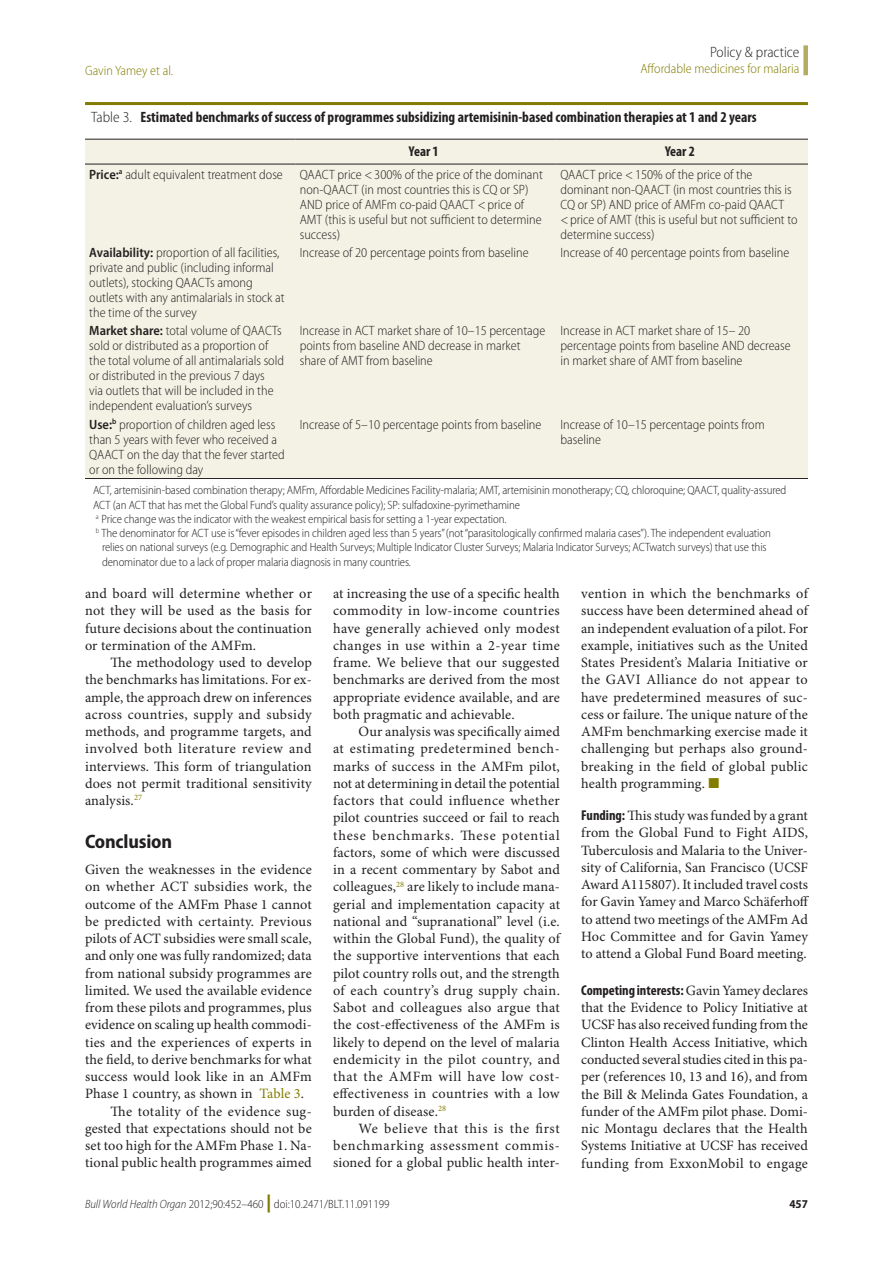
<style>
.page{position:relative;width:893px;height:1263px;background:#fff}
.page>*{position:absolute;margin:0;border:0;box-sizing:border-box;transform-origin:0 0}
.Head_1{font:700 semi-condensed 19.5px "Myriad Pro";letter-spacing:-.01em;color:#231f20}
.Tbl_Title{font:700 condensed 15px "Myriad Pro";color:#231f20}
.Section_Title{font:300 semi-condensed 15px "Myriad Pro";color:#231f20}
.Para_Ind{font:14.25px/17.2px "Minion Pro";letter-spacing:.01em;color:#231f20;text-align:justify}
.Para_No_Ind{font:14.25px/17.2px "Minion Pro";letter-spacing:.01em;color:#231f20;text-align:justify}
.Competing_interests{font:14.25px/17.2px "Minion Pro";letter-spacing:.015em;color:#231f20;text-align:justify}
.Funding{font:14.25px/17.2px "Minion Pro";color:#231f20;text-align:justify}
.Tbl_Col_Hd{font:700 condensed 14.25px "Myriad Pro";color:#231f20}
.Tbl_Body{font:300 semi-condensed 13.5px/15px "Myriad Pro";color:#231f20}
.RH_Outside{font:300 semi-condensed 13.5px "Myriad Pro";color:#827c00}
.RH_Inside{font:300 semi-condensed 13.5px "Myriad Pro";color:#827c00}
.Tbl_FN{font:300 semi-condensed 12px/14.2px "Myriad Pro";letter-spacing:-.01em;color:#231f20}
.Tbl_FN1_no_indent{font:300 semi-condensed 12px/14.2px "Myriad Pro";letter-spacing:-.01em;color:#231f20}
.t1{font:700 semi-condensed 12px "Myriad Pro";color:#231f20}
.s1{font-weight:300;font-stretch:semi-condensed}
.s2{font-weight:600}
.s3{color:#827c00}
.s4{font-family:"Myriad Pro";font-weight:700;font-stretch:condensed}
.s5{font-style:italic}
.s6{font-weight:900;font-stretch:normal;font-size:18px;color:#827c00}
</style>
<div class="page">
<div style="left:803px;top:45px;width:5px;height:30px;background:#b2ac5f"></div>
<hr style="left:85px;top:102px;width:723px;height:3px;background:#827c00">
<hr style="left:85px;top:478px;width:723px;height:1px;background:#231f20">
<div style="left:85px;top:140px;width:723px;height:338px;background:#f3f2e4"></div>
<hr style="left:85px;top:164px;width:211px;height:1px;background:#231f20">
<hr style="left:296px;top:164px;width:260px;height:1px;background:#231f20">
<hr style="left:556px;top:164px;width:252px;height:1px;background:#231f20">
<hr style="left:85px;top:139px;width:211px;height:1px;background:#231f20">
<hr style="left:296px;top:139px;width:260px;height:1px;background:#231f20">
<hr style="left:556px;top:139px;width:252px;height:1px;background:#231f20">
<p class="Section_Title" style="left:710px;top:44px;width:91px">Policy &amp; practice</p>
<p class="RH_Inside" style="left:85px;top:63px;width:90px">Gavin Yamey et al.</p>
<p class="RH_Outside" style="left:640px;top:61px;width:160px">Affordable medicines for malaria</p>
<p class="Tbl_Title" style="left:91px;top:108px;width:667px"><span class="s1">Table 3.</span> Estimated benchmarks of success of programmes subsidizing artemisinin-based combination therapies at 1 and 2 years</p>
<p class="Tbl_Col_Hd" style="left:409px;top:144px;width:31px">Year 1</p>
<p class="Tbl_Col_Hd" style="left:665px;top:144px;width:31px">Year 2</p>
<p class="Tbl_Body" style="left:89px;top:167px;width:195px"><span class="s2">Price:</span><sup>a</sup> adult equivalent treatment dose</p>
<p class="Tbl_Body" style="left:300px;top:167px;width:245px">QAACT price &lt;300% of the price of the dominant non-QAACT (in most countries this is CQ or SP)<br>AND price of AMFm co-paid QAACT &lt;price of AMT (this is useful but not sufficient to determine success)</p>
<p class="Tbl_Body" style="left:560px;top:167px;width:239px">QAACT price &lt;150% of the price of the dominant non-QAACT (in most countries this is CQ or SP) AND price of AMFm co-paid QAACT &lt;price of AMT (this is useful but not sufficient to determine success)</p>
<p class="Tbl_Body" style="left:89px;top:245px;width:197px"><span class="s2">Availability:</span> proportion of all facilities, private and public (including informal outlets), stocking QAACTs among outlets with any antimalarials in stock at the time of the survey</p>
<p class="Tbl_Body" style="left:300px;top:245px;width:230px">Increase of 20 percentage points from baseline</p>
<p class="Tbl_Body" style="left:560px;top:245px;width:230px">Increase of 40 percentage points from baseline</p>
<p class="Tbl_Body" style="left:89px;top:324px;width:196px"><span class="s2">Market share:</span> total volume of QAACTs sold or distributed as a proportion of the total volume of all antimalarials sold or distributed in the previous 7 days<br>via outlets that will be included in the independent evaluation’s surveys</p>
<p class="Tbl_Body" style="left:300px;top:324px;width:247px">Increase in ACT market share of 10–15 percentage points from baseline AND decrease in market share of AMT from baseline</p>
<p class="Tbl_Body" style="left:560px;top:324px;width:232px">Increase in ACT market share of 15– 20 percentage points from baseline AND decrease in market share of AMT from baseline</p>
<p class="Tbl_Body" style="left:89px;top:417px;width:197px"><span class="s2">Use:</span><sup>b</sup> proportion of children aged less than 5 years with fever who received a QAACT on the day that the fever started or on the following day</p>
<p class="Tbl_Body" style="left:300px;top:417px;width:243px">Increase of 5–10 percentage points from baseline</p>
<p class="Tbl_Body" style="left:560px;top:417px;width:206px">Increase of 10–15 percentage points from baseline</p>
<p class="Tbl_FN1_no_indent" style="left:93px;top:483px;width:695px">ACT, artemisinin-based combination therapy; AMFm, Affordable Medicines Facility-malaria; AMT, artemisinin monotherapy; CQ, chloroquine; QAACT, quality-assured<br>ACT (an ACT that has met the Global Fund’s quality assurance policy); SP: sulfadoxine-pyrimethamine</p>
<p class="Tbl_FN" style="left:96px;top:512px;width:412px"><sup>a</sup> Price change was the indicator with the weakest empirical basis for setting a 1-year expectation.</p>
<p class="Tbl_FN" style="left:102px;top:526px;width:670px;text-indent:-6px"><sup>b</sup> The denominator for ACT use is “fever episodes in children aged less than 5 years” (not “parasitologically confirmed malaria cases”). The independent evaluation relies on national surveys (e.g. Demographic and Health Surveys; Multiple Indicator Cluster Surveys; Malaria Indicator Surveys; ACTwatch surveys) that use this denominator due to a lack of proper malaria diagnosis in many countries.</p>
<p class="Para_Ind" style="left:85px;top:585px;width:228px">and board will determine whether or not they will be used as the basis for future decisions about the continuation or termination of the AMFm.</p>
<p class="Para_Ind" style="left:85px;top:654px;width:228px;text-indent:26px">The methodology used to develop the benchmarks has limitations. For ex&shy;ample, the approach drew on inferences across countries, supply and subsidy methods, and programme targets, and involved both literature review and interviews. This form of triangulation does not permit traditional sensitivity analysis.<sup>27</sup></p>
<p class="Head_1" style="left:85px;top:831px;width:89px">Conclusion</p>
<p class="Para_No_Ind" style="left:85px;top:861px;width:228px">Given the weaknesses in the evidence on whether ACT subsidies work, the outcome of the AMFm Phase 1 cannot be predicted with certainty. Previous pilots of ACT subsidies were small scale, and only one was fully randomized; data from national subsidy programmes are limited. We used the available evidence from these pilots and programmes, plus evidence on scaling up health commodi&shy;ties and the experiences of experts in the field, to derive benchmarks for what success would look like in an AMFm Phase 1 country, as shown in <span class="s3">Table 3</span>.</p>
<p class="Para_Ind" style="left:85px;top:1103px;width:228px;text-indent:26px">The totality of the evidence sug&shy;gested that expectations should not be set too high for the AMFm Phase 1. Na&shy;tional public health programmes aimed</p>
<p class="Para_Ind" style="left:333px;top:585px;width:228px">at increasing the use of a specific health commodity in low-income countries have generally achieved only modest changes in use within a 2-year time frame. We believe that our suggested benchmarks are derived from the most appropriate evidence available, and are both pragmatic and achievable.</p>
<p class="Para_Ind" style="left:333px;top:723px;width:228px;text-indent:26px">Our analysis was specifically aimed at estimating predetermined bench&shy;marks of success in the AMFm pilot, not at determining in detail the potential factors that could influence whether pilot countries succeed or fail to reach these benchmarks. These potential factors, some of which were discussed in a recent commentary by Sabot and colleagues,<sup>28</sup> are likely to include mana&shy;gerial and implementation capacity at national and “supranational” level (i.e. within the Global Fund), the quality of the supportive interventions that each pilot country rolls out, and the strength of each country’s drug supply chain.<br>Sabot and colleagues also argue that the cost-effectiveness of the AMFm is likely to depend on the level of malaria endemicity in the pilot country, and that the AMFm will have low cost&shy;effectiveness in countries with a low burden of disease.<sup>28</sup></p>
<p class="Para_Ind" style="left:333px;top:1120px;width:228px;text-indent:26px">We believe that this is the first benchmarking assessment commis&shy;sioned for a global public health inter-</p>
<p class="Para_Ind" style="left:581px;top:585px;width:228px">vention in which the benchmarks of success have been determined ahead of an independent evaluation of a pilot. For example, initiatives such as the United States President’s Malaria Initiative or the GAVI Alliance do not appear to have predetermined measures of suc&shy;cess or failure. The unique nature of the AMFm benchmarking exercise made it challenging but perhaps also ground&shy;breaking in the field of global public health programming. <span class="s3">■</span></p>
<p class="Funding" style="left:581px;top:807px;width:230px"><span class="s4">Funding:</span> This study was funded by a grant from the Global Fund to Fight AIDS, Tuberculosis and Malaria to the Univer&shy;sity of California, San Francisco (UCSF Award A115807). It included travel costs for Gavin Yamey and Marco Schäferhoff to attend two meetings of the AMFm Ad Hoc Committee and for Gavin Yamey to attend a Global Fund Board meeting.</p>
<p class="Competing_interests" style="left:581px;top:982px;width:228px"><span class="s4">Competing interests:</span> Gavin Yamey declares that the Evidence to Policy Initiative at UCSF has also received funding from the Clinton Health Access Initiative, which conducted several studies cited in this pa&shy;per (references 10, 13 and 16), and from the Bill &amp; Melinda Gates Foundation, a funder of the AMFm pilot phase. Domi&shy;nic Montagu declares that the Health Systems Initiative at UCSF has received funding from ExxonMobil to engage</p>
<p class="Tbl_FN" style="left:85px;top:1197px;width:306px"><span class="s5">Bull World Health Organ</span> 2012;90:452–460 <span class="s6">|</span> doi:10.2471/BLT.11.091199</p>
<p class="t1" style="left:789px;top:1197px;width:20px">457</p>
</div>
